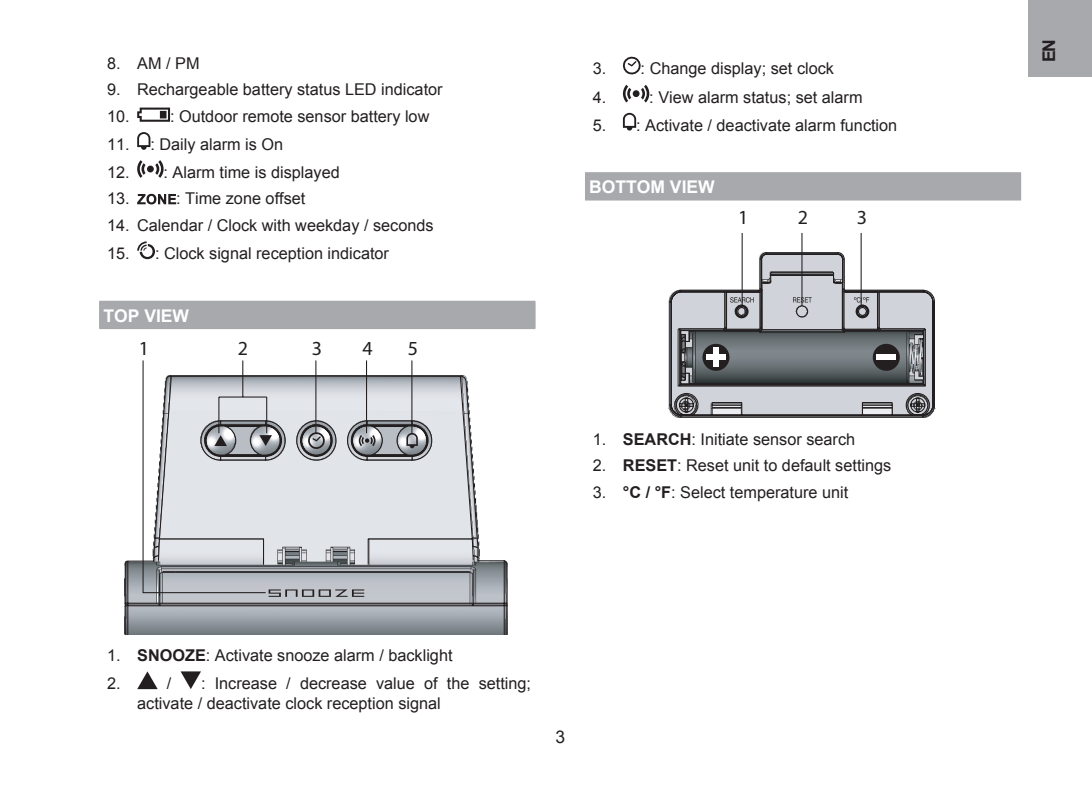
<style>
.page{position:relative;width:1092px;height:787px;background:#fff}
.page>*{position:absolute;margin:0;border:0;box-sizing:border-box;transform-origin:0 0}
.t1{font:20px "Myriad";color:#231f20}
.t2{font:700 17.5px "Arial";color:#fff}
.t3{font:700 17.5px "Arial";color:#231f20}
.t4{font:16.25px/27.5px "Arial";color:#231f20}
.s1{font-weight:700}
</style>
<div class="page">
<div style="left:1028px;top:0;width:63px;height:77px;background:#a8a9ad"></div>
<div style="left:99px;top:301px;width:436px;height:28px;background:#a8a9ad"></div>
<svg style="left:137px;top:108px;width:33px;height:14px"></svg>
<svg style="left:137px;top:132px;width:13px;height:18px"></svg>
<div style="left:147px;top:166px;width:7px;height:6px;background:#231f20;border-radius:50%"></div>
<svg style="left:137px;top:160px;width:8px;height:18px"></svg>
<svg style="left:155px;top:160px;width:9px;height:18px"></svg>
<svg style="left:137px;top:194px;width:39px;height:10px"></svg>
<svg style="left:137px;top:241px;width:18px;height:18px"></svg>
<svg style="left:124px;top:375px;width:384px;height:259px"></svg>
<svg style="left:142px;top:360px;width:271px;height:233px;background:#c8cbcf"></svg>
<svg style="left:137px;top:671px;width:21px;height:18px"></svg>
<svg style="left:180px;top:671px;width:21px;height:18px"></svg>
<div style="left:585px;top:172px;width:435px;height:28px;background:#a8a9ad"></div>
<svg style="left:623px;top:57px;width:17px;height:17px"></svg>
<div style="left:632px;top:90px;width:7px;height:7px;background:#231f20;border-radius:50%"></div>
<svg style="left:623px;top:85px;width:8px;height:17px"></svg>
<svg style="left:641px;top:85px;width:8px;height:17px"></svg>
<svg style="left:623px;top:113px;width:13px;height:18px"></svg>
<svg style="left:668px;top:290px;width:267px;height:128px;background:#828386"></svg>
<svg style="left:678px;top:251px;width:247px;height:162px"></svg>
<hr style="left:741px;top:233px;width:1px;height:73px;background:#231f20">
<hr style="left:801px;top:233px;width:1px;height:73px;background:#231f20">
<hr style="left:860px;top:233px;width:1px;height:73px;background:#231f20">
<p class="t4" style="left:107px;top:49px;width:94px">8. AM / PM</p>
<p class="t4" style="left:107px;top:76px;width:337px;line-height:26.5px">9. Rechargeable battery status LED indicator<br>10.</p>
<p class="t4" style="left:107px;top:102px;width:324px;text-indent:63px">: Outdoor remote sensor battery low<br>11 . : Daily alarm is On<br>1 2. : Alarm time is displayed<br>13.</p>
<p class="t4" style="left:176px;top:185px;width:131px">: Time zone offset</p>
<p class="t4" style="left:107px;top:211px;width:328px">14. Calendar / Clock with weekday / seconds<br>1 5. : Clock signal reception indicator</p>
<p class="t2" style="left:103px;top:304px;width:87px">TOP VIEW</p>
<p class="t1" style="left:139px;top:338px;width:12px">1</p>
<p class="t1" style="left:238px;top:338px;width:12px">2</p>
<p class="t1" style="left:312px;top:338px;width:12px">3</p>
<p class="t1" style="left:362px;top:338px;width:12px">4</p>
<p class="t1" style="left:408px;top:338px;width:12px">5</p>
<p class="t4" style="left:107px;top:641px;width:347px">1 . <span class="s1">SNOOZE</span>: Activate snooze alarm / backlight<br>2.</p>
<p class="t4" style="left:137px;top:674px;width:395px;line-height:19.5px;text-indent:64px">: Increase / decrease value of the setting; activate / deactivate clock reception signal</p>
<p class="t4" style="left:167px;top:670px;width:6px">/</p>
<p class="t4" style="left:593px;top:55px;width:242px">3. : Change display; set clock<br>4.</p>
<p class="t4" style="left:649px;top:83px;width:215px">: View alarm status; set alarm</p>
<p class="t4" style="left:593px;top:111px;width:306px">5. : Activate / deactivate alarm function</p>
<p class="t2" style="left:589px;top:176px;width:14px">BOTTOM</p>
<p class="t2" style="left:670px;top:176px;width:46px">VIEW</p>
<p class="t1" style="left:738px;top:207px;width:12px">1</p>
<p class="t1" style="left:797px;top:207px;width:12px">2</p>
<p class="t1" style="left:856px;top:207px;width:12px">3</p>
<p class="t4" style="left:593px;top:425px;width:264px">1 . <span class="s1">SEARCH</span>: Initiate sensor search</p>
<p class="t4" style="left:593px;top:452px;width:300px">2. <span class="s1">RESET</span>: Reset unit to default settings</p>
<p class="t4" style="left:593px;top:478px;width:257px">3. <span class="s1">°C / °F</span>: Select temperature unit</p>
<p class="t3" style="left:1037px;top:62px;width:24px;rotate:-90deg">EN</p>
</div>
